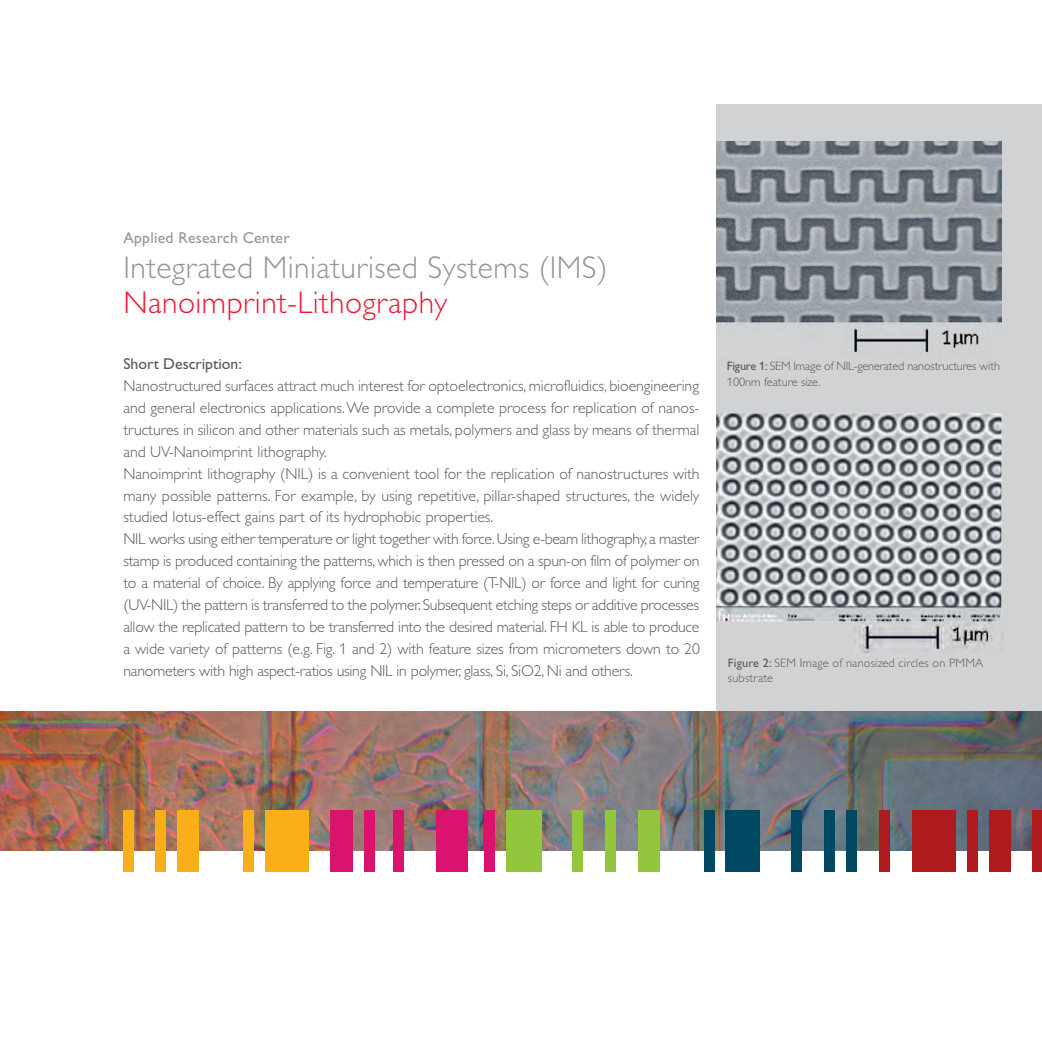
<style>
.page{position:relative;width:1042px;height:1042px;background:#fff}
.page>*{position:absolute;margin:0;border:0;box-sizing:border-box;transform-origin:0 0}
.t1{font:300 31.5px "Gill Alt One";letter-spacing:.015em;color:#939598}
.t2{font:300 31.5px "Gill Alt One";letter-spacing:.015em;color:#ed1a3a}
.t3{font:300 15.75px/21.9px "Gill Alt One";letter-spacing:-.005em;color:#57585a}
.t4{font:15.75px "Gill Alt One";letter-spacing:.015em;color:#939598}
.t5{font:15.75px "Gill Alt One";color:#57585a}
.t6{font:300 12.25px/15.8px "Gill Alt One";color:#57585a}
.s1{font-weight:400}
</style>
<div class="page">
<div style="left:716px;top:104px;width:326px;height:612px;background:#d1d2d4"></div>
<img style="left:0;top:711px;width:1042px;height:139px">
<div style="left:122px;top:810px;width:11px;height:61px;background:#faaf18"></div>
<div style="left:155px;top:810px;width:11px;height:61px;background:#faaf18"></div>
<div style="left:177px;top:810px;width:22px;height:61px;background:#faaf18"></div>
<div style="left:243px;top:810px;width:11px;height:61px;background:#faaf18"></div>
<div style="left:265px;top:810px;width:44px;height:61px;background:#faaf18"></div>
<div style="left:330px;top:810px;width:23px;height:61px;background:#d9136e"></div>
<div style="left:364px;top:810px;width:11px;height:61px;background:#d9136e"></div>
<div style="left:393px;top:810px;width:11px;height:61px;background:#d9136e"></div>
<div style="left:436px;top:810px;width:32px;height:61px;background:#d9136e"></div>
<div style="left:484px;top:810px;width:11px;height:61px;background:#d9136e"></div>
<div style="left:506px;top:810px;width:35px;height:61px;background:#92c73d"></div>
<div style="left:572px;top:810px;width:11px;height:61px;background:#92c73d"></div>
<div style="left:605px;top:810px;width:11px;height:61px;background:#92c73d"></div>
<div style="left:638px;top:810px;width:22px;height:61px;background:#92c73d"></div>
<div style="left:703px;top:810px;width:11px;height:61px;background:#004861"></div>
<div style="left:725px;top:810px;width:34px;height:61px;background:#004861"></div>
<div style="left:791px;top:810px;width:11px;height:61px;background:#004861"></div>
<div style="left:824px;top:810px;width:11px;height:61px;background:#004861"></div>
<div style="left:846px;top:810px;width:11px;height:61px;background:#004861"></div>
<div style="left:879px;top:810px;width:11px;height:61px;background:#ae1a1e"></div>
<div style="left:912px;top:810px;width:43px;height:61px;background:#ae1a1e"></div>
<div style="left:966px;top:810px;width:11px;height:61px;background:#ae1a1e"></div>
<div style="left:988px;top:810px;width:22px;height:61px;background:#ae1a1e"></div>
<div style="left:1032px;top:810px;width:10px;height:61px;background:#ae1a1e"></div>
<img style="left:716px;top:141px;width:285px;height:212px">
<img style="left:716px;top:413px;width:285px;height:208px">
<img style="left:854px;top:623px;width:149px;height:30px">
<p class="t4" style="left:123px;top:231px;width:168px">Applied Research Center</p>
<h1 class="t1" style="left:123px;top:255px;width:486px">Integrated Miniaturised Systems (IMS)</h1>
<h1 class="t2" style="left:123px;top:290px;width:325px">Nanoimprint-Lithography</h1>
<p class="t5" style="left:123px;top:358px;width:120px">Short Description:</p>
<p class="t3" style="left:123px;top:376px;width:578px">Nanostructured surfaces attract much interest for optoelectronics, microfluidics, bioengineering and general electronics applications. We provide a complete process for replication of nanos&shy;tructures in silicon and other materials such as metals, polymers and glass by means of thermal and UV-Nanoimprint lithography.<br>Nanoimprint lithography (NIL) is a convenient tool for the replication of nanostructures with many possible patterns. For example, by using repetitive, pillar-shaped structures, the widely studied lotus-effect gains part of its hydrophobic properties.<br>NIL works using either temperature or light together with force. Using e-beam lithography, a master stamp is produced containing the patterns, which is then pressed on a spun-on film of polymer on to a material of choice. By applying force and temperature (T-NIL) or force and light for curing (UV-NIL) the pattern is transferred to the polymer. Subsequent etching steps or additive processes allow the replicated pattern to be transferred into the desired material. FH KL is able to produce a wide variety of patterns (e.g. Fig. 1 and 2) with feature sizes from micrometers down to 20 nanometers with high aspect-ratios using NIL in polymer, glass, Si, SiO2, Ni and others.</p>
<p class="t6" style="left:727px;top:359px;width:275px"><span class="s1">Figure 1:</span> SEM Image of NIL-generated nanostructures with<br>100nm feature size.</p>
<p class="t6" style="left:728px;top:655px;width:257px"><span class="s1">Figure 2:</span> SEM Image of nanosized circles on PMMA substrate</p>
</div>
